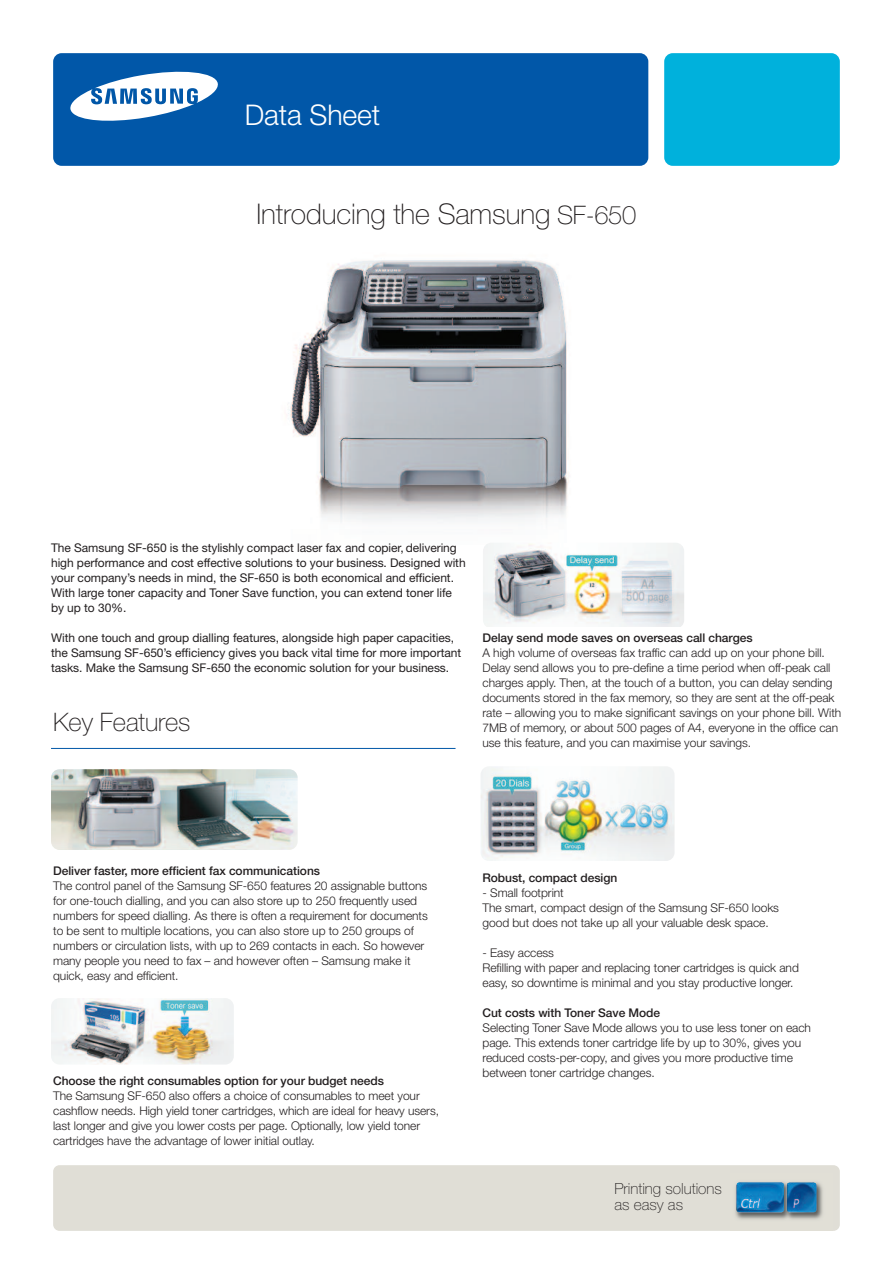
<style>
.page{position:relative;width:893px;height:1263px;background:#fff}
.page>*{position:absolute;margin:0;border:0;box-sizing:border-box;transform-origin:0 0}
.t1{font:100 28.5px "Helvetica Neue LT Std";letter-spacing:-.005em;color:#231f20}
.t2{font:300 28.5px "Helvetica Neue LT Std";letter-spacing:-.005em;color:#fff}
.t3{font:100 25.5px "Helvetica Neue LT Std";letter-spacing:-.005em;color:#231f20}
.t4{font:100 15.45px/15.5px "Helvetica Neue LT Std";color:#231f20}
.t5{font:300 12px/15px "Helvetica Neue LT Std";letter-spacing:-.005em;color:#231f20}
.t6{font:12px/15px "Helvetica Neue LT Std";letter-spacing:-.005em;color:#231f20}
.t7{font:500 12px "Helvetica Neue LT Std";letter-spacing:-.005em;color:#231f20}
.s1{font-size:25.5px}
</style>
<div class="page">
<img style="left:288px;top:260px;width:281px;height:262px">
<div style="left:53px;top:53px;width:595px;height:113px;background:#0157a8;border-radius:9px"></div>
<div style="left:664px;top:53px;width:176px;height:113px;background:#00b1dc;border-radius:9px"></div>
<svg style="left:70px;top:71px;width:148px;height:49px"></svg>
<div style="left:53px;top:1165px;width:787px;height:66px;background:#e0ded6;border-radius:6px"></div>
<img style="left:735px;top:1182px;width:88px;height:37px">
<img style="left:736px;top:1182px;width:81px;height:30px">
<img style="left:51px;top:769px;width:247px;height:81px;border-radius:9px">
<img style="left:51px;top:998px;width:183px;height:66px;border-radius:9px">
<img style="left:483px;top:543px;width:201px;height:84px">
<img style="left:481px;top:766px;width:193px;height:95px;border-radius:9px">
<hr style="left:51px;top:748px;width:405px;height:1px;background:#0157a8">
<h1 class="t2" style="left:245px;top:105px;width:137px">Data Sheet</h1>
<h1 class="t1" style="left:257px;top:204px;width:381px">Introducing the Samsung <span class="s1">SF-650</span></h1>
<p class="t6" style="left:51px;top:541px;width:416px">The Samsung SF-650 is the stylishly compact laser fax and copier, delivering high performance and cost effective solutions to your business. Designed with your company’s needs in mind, the SF-650 is both economical and efficient.<br>With large toner capacity and Toner Save function, you can extend toner life by up to 30%.</p>
<p class="t6" style="left:51px;top:631px;width:412px">With one touch and group dialling features, alongside high paper capacities, the Samsung SF-650’s efficiency gives you back vital time for more important tasks. Make the Samsung SF-650 the economic solution for your business.</p>
<h2 class="t3" style="left:53px;top:713px;width:139px">Key Features</h2>
<p class="t7" style="left:482px;top:633px;width:272px">Delay send mode saves on overseas call charges</p>
<p class="t5" style="left:482px;top:646px;width:360px">A high volume of overseas fax traffic can add up on your phone bill.<br>Delay send allows you to pre-define a time period when off-peak call charges apply. Then, at the touch of a button, you can delay sending documents stored in the fax memory, so they are sent at the off-peak rate – allowing you to make significant savings on your phone bill. With 7MB of memory, or about 500 pages of A4, everyone in the office can use this feature, and you can maximise your savings.</p>
<p class="t7" style="left:53px;top:866px;width:268px">Deliver faster, more efficient fax communications</p>
<p class="t5" style="left:53px;top:879px;width:376px">The control panel of the Samsung SF-650 features 20 assignable buttons for one-touch dialling, and you can also store up to 250 frequently used numbers for speed dialling. As there is often a requirement for documents to be sent to multiple locations, you can also store up to 250 groups of numbers or circulation lists, with up to 269 contacts in each. So however many people you need to fax – and however often – Samsung make it quick, easy and efficient.</p>
<p class="t7" style="left:53px;top:1076px;width:332px">Choose the right consumables option for your budget needs</p>
<p class="t5" style="left:53px;top:1089px;width:387px">The Samsung SF-650 also offers a choice of consumables to meet your cashflow needs. High yield toner cartridges, which are ideal for heavy users, last longer and give you lower costs per page. Optionally, low yield toner cartridges have the advantage of lower initial outlay.</p>
<p class="t7" style="left:482px;top:873px;width:136px">Robust, compact design</p>
<p class="t5" style="left:482px;top:886px;width:298px">- Small footprint<br>The smart, compact design of the Samsung SF-650 looks good but does not take up all your valuable desk space.</p>
<p class="t5" style="left:482px;top:946px;width:318px">- Easy access<br>Refilling with paper and replacing toner cartridges is quick and easy, so downtime is minimal and you stay productive longer.</p>
<p class="t7" style="left:482px;top:1008px;width:179px">Cut costs with Toner Save Mode</p>
<p class="t5" style="left:482px;top:1021px;width:330px">Selecting Toner Save Mode allows you to use less toner on each page. This extends toner cartridge life by up to 30%, gives you reduced costs-per-copy, and gives you more productive time between toner cartridge changes.</p>
<p class="t4" style="left:614px;top:1182px;width:109px">Printing solutions as easy as</p>
</div>
